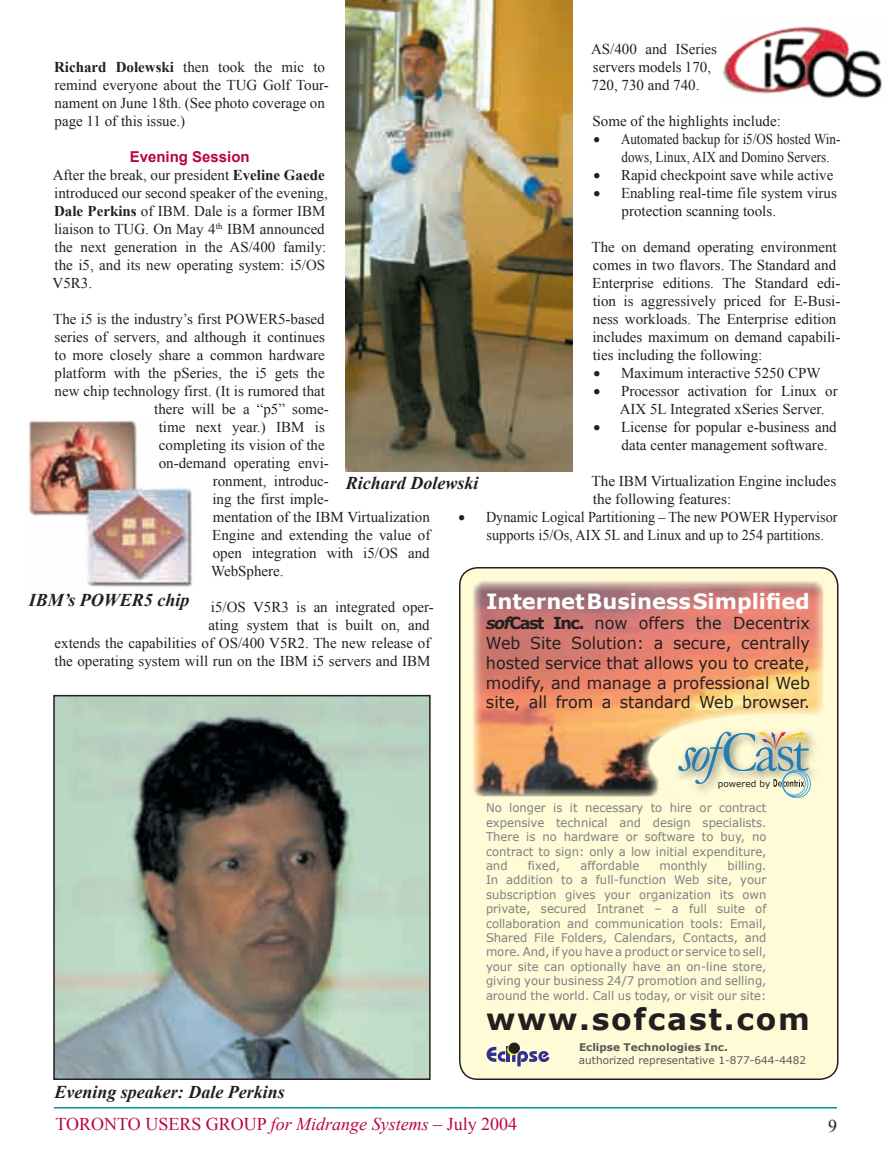
<style>
.page{position:relative;width:891px;height:1161px;background:#fff}
.page>*{position:absolute;margin:0;border:0;box-sizing:border-box;transform-origin:0 0}
.t1{font:700 30px "Verdana";letter-spacing:.055em;color:#231f20}
.t2{font:700 21px "Verdana";color:#fff}
.t3{font:italic 700 18px "Times New Roman";color:#231f20}
.t4{font:18px "Times New Roman";color:#ba053d}
.t5{font:18px "Times New Roman";color:#231f20}
.t6{font:16.5px/19.8px "Verdana";color:#231f20;text-align:justify}
.t7{font:15px/18px "Times New Roman";color:#231f20}
.t8{font:15px/18px "Times New Roman";color:#231f20;scale:.95 1}
.t9{font:15px/18px "Times New Roman";color:#231f20;scale:.87 1}
.t10{font:700 15px "Arial";color:#ba053d}
.t11{font:12px/14.4px "Verdana";color:#7e8083;text-align:justify}
.t12{font:10.5px "Verdana";color:#57585a}
.t13{font:700 10.5px "Verdana";color:#57585a}
.t14{font:9px "Verdana";color:#231f20}
.s1{font-weight:700}
.s2{font-weight:700;font-style:italic}
.s3{font-style:italic}
</style>
<div class="page">
<div style="left:459px;top:567px;width:380px;height:512px;background:#fffbd6"></div>
<hr style="left:54px;top:1107px;width:783px;height:1px;background:#019196">
<img style="left:472px;top:580px;width:352px;height:217px">
<img style="left:346px;top:1px;width:226px;height:471px">
<svg style="left:487px;top:1047px;width:18px;height:15px"></svg>
<hr style="left:507px;top:1047px;width:3px;height:15px;background:#2e3092">
<svg style="left:512px;top:1046px;width:38px;height:20px"></svg>
<svg style="left:507px;top:1044px;width:11px;height:11px"></svg>
<div style="left:509px;top:1043px;width:11px;height:11px;background:#231f20;border-radius:50%"></div>
<div style="left:672px;top:725px;width:147px;height:71px;background:#fffbd6"></div>
<svg style="left:678px;top:732px;width:133px;height:66px"></svg>
<img style="left:56px;top:698px;width:372px;height:379px">
<div style="left:53px;top:695px;width:378px;height:385px;border:2px solid #231f20"></div>
<img style="left:723px;top:26px;width:159px;height:73px">
<img style="left:28px;top:420px;width:164px;height:167px">
<p class="t7" style="left:591px;top:40px;width:128px">AS/400 and ISeries servers models 170,<br>720, 730 and 740.</p>
<p class="t7" style="left:593px;top:112px;width:190px">Some of the highlights include:</p>
<p class="t9" style="left:622px;top:130px;width:253px;text-indent:-28px">• Automated backup for i5/OS hosted Win&shy;dows, Linux, AIX and Domino Servers.</p>
<p class="t7" style="left:594px;top:166px;width:241px">• Rapid checkpoint save while active</p>
<p class="t7" style="left:622px;top:184px;width:217px;text-indent:-28px">• Enabling real-time file system virus protection scanning tools.</p>
<p class="t7" style="left:592px;top:238px;width:250px">The on demand operating environment comes in two flavors. The Standard and Enterprise editions. The Standard edi&shy;tion is aggressively priced for E-Busi&shy;ness workloads. The Enterprise edition includes maximum on demand capabili&shy;ties including the following:</p>
<p class="t7" style="left:594px;top:364px;width:229px">• Maximum interactive 5250 CPW</p>
<p class="t7" style="left:620px;top:382px;width:219px;text-indent:-26px">• Processor activation for Linux or<br>AIX 5L Integrated xSeries Server.</p>
<p class="t7" style="left:622px;top:418px;width:217px;text-indent:-28px">• License for popular e-business and data center management software.</p>
<p class="t7" style="left:592px;top:472px;width:246px">The IBM Virtualization Engine includes the following features:</p>
<p class="t8" style="left:487px;top:508px;width:371px;text-indent:-28px">• Dynamic Logical Partitioning – The new POWER Hypervisor supports i5/Os, AIX 5L and Linux and up to 254 partitions.</p>
<p class="t7" style="left:54px;top:58px;width:276px"><span class="s1">Richard Dolewski</span> then took the mic to remind everyone about the TUG Golf Tour&shy;nament on June 18th. (See photo coverage on page 11 of this issue.)</p>
<p class="t10" style="left:130px;top:147px;width:122px">Evening Session</p>
<p class="t7" style="left:53px;top:166px;width:277px">After the break, our president <span class="s1">Eveline Gaede </span>introduced our second speaker of the evening, <span class="s1">Dale Perkins</span> of IBM. Dale is a former IBM liaison to TUG. On May 4<sup>th</sup> IBM announced the next generation in the AS/400 family: the i5, and its new operating system: i5/OS V5R3.</p>
<p class="t7" style="left:53px;top:310px;width:273px">The i5 is the industry’s first POWER5-based</p>
<p class="t7" style="left:55px;top:328px;width:272px">series of servers, and although it continues</p>
<p class="t7" style="left:54px;top:346px;width:272px">to more closely share a common hardware</p>
<p class="t7" style="left:55px;top:364px;width:272px">platform with the pSeries, the i5 gets the</p>
<p class="t7" style="left:55px;top:382px;width:272px">new chip technology first. (It is rumored that</p>
<p class="t7" style="left:154px;top:400px;width:176px">there will be a “p5” some-</p>
<p class="t7" style="left:159px;top:418px;width:168px">time next year.) IBM is</p>
<p class="t7" style="left:159px;top:436px;width:167px">completing its vision of the</p>
<p class="t7" style="left:159px;top:454px;width:172px">on-demand operating envi-</p>
<p class="t7" style="left:213px;top:472px;width:118px">ronment, introduc-</p>
<p class="t7" style="left:212px;top:490px;width:118px">ing the first imple-</p>
<p class="t7" style="left:213px;top:508px;width:219px">mentation of the IBM Virtualization</p>
<p class="t7" style="left:212px;top:526px;width:220px">Engine and extending the value of</p>
<p class="t7" style="left:213px;top:544px;width:219px">open integration with i5/OS and</p>
<p class="t7" style="left:211px;top:562px;width:74px">WebSphere.</p>
<p class="t7" style="left:54px;top:598px;width:381px;text-align:right">i5/OS V5R3 is an integrated oper-<br>ating system that is built on, and<br>extends the capabilities of OS/400 V5R2. The new release of the operating system will run on the IBM i5 servers and IBM</p>
<p class="t3" style="left:346px;top:470px;width:134px">Richard Dolewski</p>
<h2 class="t2" style="left:486px;top:588px;width:326px">Internet Business Simplified</h2>
<p class="t6" style="left:486px;top:613px;width:326px"><span class="s2">sof</span><span class="s1">Cast Inc.</span> now offers the Decentrix Web Site Solution: a secure, centrally hosted service that allows you to create, modify, and manage a professional Web site, all from a standard Web browser.</p>
<p class="t3" style="left:29px;top:588px;width:162px">IBM’s POWER5 chip</p>
<p class="t14" style="left:718px;top:778px;width:54px">powered by</p>
<p class="t11" style="left:486px;top:800px;width:282px">No longer is it necessary to hire or contract expensive technical and design specialists.<br>There is no hardware or software to buy, no contract to sign: only a low initial expenditure, and</p>
<p class="t11" style="left:528px;top:858px;width:34px">fixed,</p>
<p class="t11" style="left:581px;top:858px;width:60px">affordable</p>
<p class="t11" style="left:660px;top:858px;width:49px">monthly</p>
<p class="t11" style="left:486px;top:858px;width:282px;text-indent:242px">billing.<br>In addition to a full-function Web site, your subscription gives your organization its own private, secured Intranet – a full suite of collaboration and communication tools: Email, Shared File Folders, Calendars, Contacts, and more. And, if you have a product or service to sell, your site can optionally have an on-line store, giving your business 24/7 promotion and selling, around the world. Call us today, or visit our site:</p>
<h1 class="t1" style="left:486px;top:1000px;width:325px">www.sofcast.com</h1>
<p class="t3" style="left:54px;top:1080px;width:232px">Evening speaker: Dale Perkins</p>
<p class="t13" style="left:579px;top:1041px;width:150px">Eclipse Technologies Inc.</p>
<p class="t12" style="left:579px;top:1053px;width:229px">authorized representative 1-877-644-4482</p>
<p class="t4" style="left:56px;top:1112px;width:463px">TORONTO USERS GROUP <span class="s3">for Midrange Systems</span> – July 2004</p>
<p class="t5" style="left:828px;top:1114px;width:10px">9</p>
</div>
